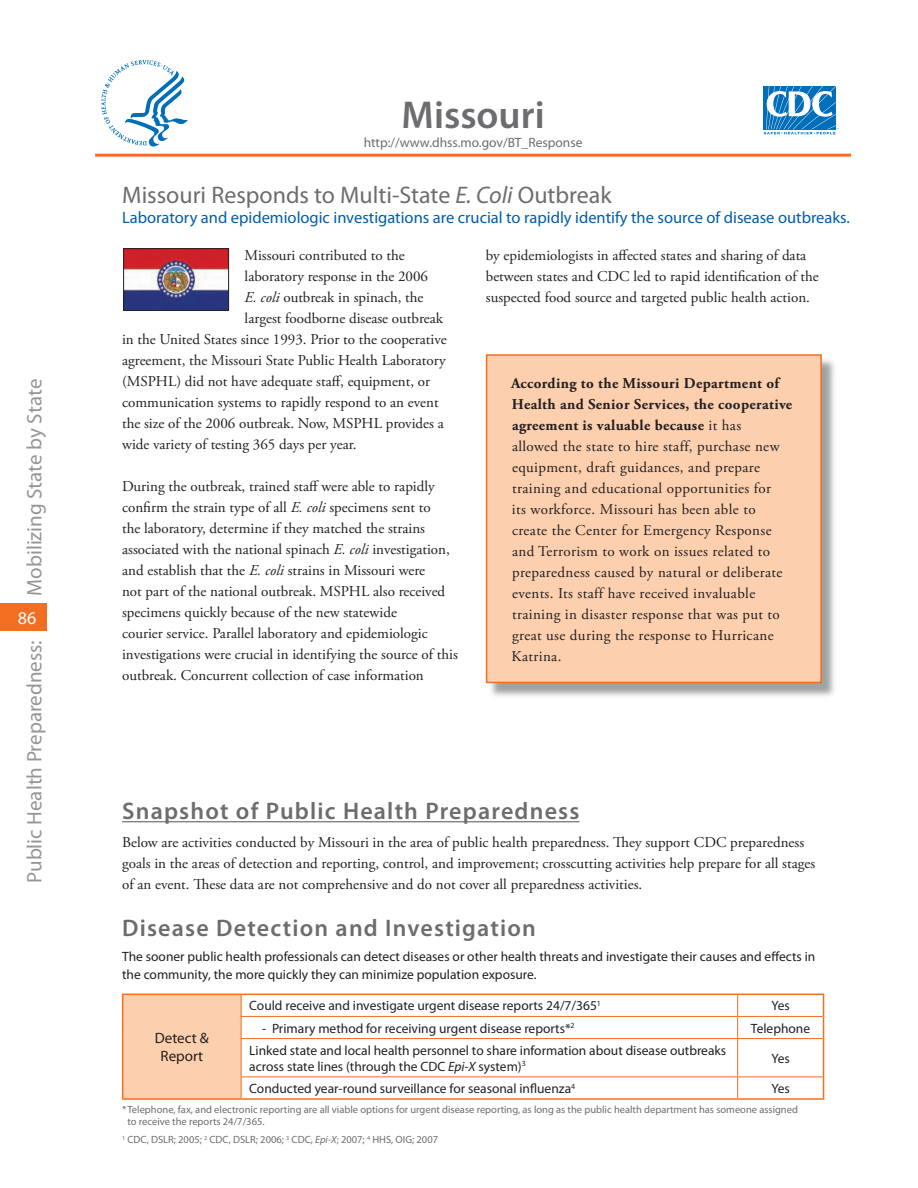
<style>
.page{position:relative;width:918px;height:1188px;background:#fff}
.page>*{position:absolute;margin:0;border:0;box-sizing:border-box;transform-origin:0 0}
.Image{font:600 39px "Myriad Pro";color:#6c6d70}
.Image-2{font:600 24px "Myriad Pro";letter-spacing:.05em;color:#6c6d70}
.Image-3{font:24px "Myriad Pro";color:#6c6d70}
.Image-4{font:21px "Myriad Pro";color:#939598}
.Image-5{font:18px "Myriad Pro";color:#fff}
.Image-6{font:16.5px "Myriad Pro";color:#015dab}
.Image-7{font:15px/21px "Adobe Garamond Pro";color:#231f20}
.Image-8{font:15px/21px "Adobe Garamond Pro";letter-spacing:.025em;color:#231f20}
.Image-9{font:15px/18px "Myriad Pro";color:#231f20;text-align:center}
.Image-10{font:13.5px/18px "Myriad Pro";color:#231f20}
.Image-11{font:13.5px "Myriad Pro";color:#6c6d70}
.Image-12{font:10.5px/12.8px "Myriad Pro";color:#6c6d70}
.s1{font-style:italic}
.s2{font-weight:700}
</style>
<div class="page">
<div style="left:0;top:604px;width:47px;height:27px;background:#f36e21"></div>
<hr style="left:122px;top:821px;width:457px;height:1px;background:#6c6d70">
<div style="left:123px;top:994px;width:118px;height:105px;background:#fccfae"></div>
<hr style="left:122px;top:994px;width:119px;height:1px;background:#f36e21">
<svg style="left:122px;top:995px;width:1px;height:44px"></svg>
<hr style="left:122px;top:1039px;width:1px;height:38px;background:#f36e21">
<svg style="left:122px;top:1077px;width:1px;height:21px"></svg>
<hr style="left:122px;top:1098px;width:119px;height:2px;background:#f36e21">
<hr style="left:241px;top:994px;width:497px;height:1px;background:#f36e21">
<hr style="left:738px;top:994px;width:86px;height:1px;background:#f36e21">
<svg style="left:823px;top:995px;width:1px;height:44px"></svg>
<hr style="left:823px;top:1039px;width:1px;height:38px;background:#f36e21">
<svg style="left:823px;top:1077px;width:1px;height:21px"></svg>
<hr style="left:241px;top:1098px;width:497px;height:2px;background:#f36e21">
<hr style="left:738px;top:1098px;width:86px;height:2px;background:#f36e21">
<hr style="left:241px;top:1016px;width:497px;height:1px;background:#f36e21">
<svg style="left:241px;top:995px;width:1px;height:43px"></svg>
<hr style="left:738px;top:1016px;width:85px;height:1px;background:#f36e21">
<svg style="left:737px;top:995px;width:1px;height:43px"></svg>
<hr style="left:241px;top:1038px;width:497px;height:1px;background:#f36e21">
<hr style="left:241px;top:1039px;width:1px;height:38px;background:#f36e21">
<hr style="left:738px;top:1038px;width:85px;height:1px;background:#f36e21">
<hr style="left:737px;top:1039px;width:1px;height:38px;background:#f36e21">
<hr style="left:241px;top:1077px;width:497px;height:1px;background:#f36e21">
<svg style="left:241px;top:1077px;width:1px;height:21px"></svg>
<hr style="left:738px;top:1077px;width:85px;height:1px;background:#f36e21">
<svg style="left:737px;top:1077px;width:1px;height:21px"></svg>
<hr style="left:95px;top:154px;width:756px;height:3px;background:#f36e21">
<img style="left:125px;top:250px;width:102px;height:59px">
<div style="left:123px;top:248px;width:106px;height:63px;border:1px solid #231f20"></div>
<div style="left:488px;top:356px;width:350px;height:343px;background:#555d5d;opacity:.58"></div>
<div style="left:487px;top:355px;width:334px;height:327px;background:#fccfae"></div>
<div style="left:486px;top:354px;width:336px;height:329px;border:2px solid #f36e21"></div>
<svg style="left:101px;top:60px;width:87px;height:87px"></svg>
<svg style="left:764px;top:86px;width:74px;height:48px"></svg>
<p class="Image-4" style="left:21px;top:596px;width:218px;rotate:-90deg">Mobilizing State by State</p>
<p class="Image-5" style="left:18px;top:607px;width:20px">86</p>
<p class="Image-4" style="left:21px;top:883px;width:244px;rotate:-90deg">Public Health Preparedness:</p>
<p class="Image" style="left:402px;top:90px;width:145px">Missouri</p>
<p class="Image-11" style="left:364px;top:134px;width:220px">http://www.dhss.mo.gov/BT_Response</p>
<p class="Image-3" style="left:122px;top:180px;width:491px">Missouri Responds to Multi-State <span class="s1">E. Coli</span> Outbreak</p>
<p class="Image-6" style="left:122px;top:207px;width:729px">Laboratory and epidemiologic investigations are crucial to rapidly identify the source of disease outbreaks.</p>
<p class="Image-7" style="left:245px;top:245px;width:162px">Missouri contributed to the</p>
<p class="Image-7" style="left:245px;top:266px;width:185px">laboratory response in the 2006</p>
<p class="Image-7" style="left:245px;top:287px;width:180px"><span class="s1">E. coli</span> outbreak in spinach, the</p>
<p class="Image-7" style="left:245px;top:308px;width:200px">largest foodborne disease outbreak</p>
<p class="Image-7" style="left:122px;top:329px;width:326px">in the United States since 1993. Prior to the cooperative</p>
<p class="Image-7" style="left:122px;top:350px;width:325px">agreement, the Missouri State Public Health Laboratory</p>
<p class="Image-7" style="left:122px;top:371px;width:310px">(MSPHL) did not have adequate staff, equipment, or</p>
<p class="Image-7" style="left:122px;top:392px;width:318px">communication systems to rapidly respond to an event</p>
<p class="Image-7" style="left:122px;top:413px;width:323px">the size of the 2006 outbreak. Now, MSPHL provides a</p>
<p class="Image-7" style="left:122px;top:434px;width:236px">wide variety of testing 365 days per year.</p>
<p class="Image-7" style="left:122px;top:476px;width:337px">During the outbreak, trained staff were able to rapidly confirm the strain type of all <span class="s1">E. coli</span> specimens sent to<br>the laboratory, determine if they matched the strains associated with the national spinach <span class="s1">E. coli</span> investigation, and establish that the <span class="s1">E. coli</span> strains in Missouri were<br>not part of the national outbreak. MSPHL also received specimens quickly because of the new statewide<br>courier service. Parallel laboratory and epidemiologic investigations were crucial in identifying the source of this outbreak. Concurrent collection of case information</p>
<p class="Image-7" style="left:486px;top:245px;width:334px">by epidemiologists in affected states and sharing of data between states and CDC led to rapid identification of the suspected food source and targeted public health action.</p>
<p class="Image-8" style="left:511px;top:373px;width:283px"><span class="s2">According to the Missouri Department of Health and Senior Services, the cooperative agreement is valuable because</span> it has<br>allowed the state to hire staff, purchase new equipment, draft guidances, and prepare training and educational opportunities for<br>its workforce. Missouri has been able to create the Center for Emergency Response and Terrorism to work on issues related to preparedness caused by natural or deliberate events. Its staff have received invaluable training in disaster response that was put to great use during the response to Hurricane Katrina.</p>
<p class="Image-2" style="left:122px;top:796px;width:459px">Snapshot of Public Health Preparedness</p>
<p class="Image-7" style="left:122px;top:832px;width:695px">Below are activities conducted by Missouri in the area of public health preparedness. They support CDC preparedness goals in the areas of detection and reporting, control, and improvement; crosscutting activities help prepare for all stages of an event. These data are not comprehensive and do not cover all preparedness activities.</p>
<p class="Image-2" style="left:122px;top:913px;width:415px">Disease Detection and Investigation</p>
<p class="Image-10" style="left:122px;top:947px;width:695px">The sooner public health professionals can detect diseases or other health threats and investigate their causes and effects in the community, the more quickly they can minimize population exposure.</p>
<p class="Image-10" style="left:249px;top:997px;width:353px">Could receive and investigate urgent disease reports 24/7/365<sup>1</sup></p>
<p class="Image-10" style="left:771px;top:997px;width:20px">Yes</p>
<p class="Image-10" style="left:262px;top:1019px;width:314px">- Primary method for receiving urgent disease reports*<sup>2</sup></p>
<p class="Image-10" style="left:751px;top:1019px;width:61px">Telephone</p>
<p class="Image-10" style="left:249px;top:1042px;width:479px;line-height:16.2px">Linked state and local health personnel to share information about disease outbreaks across state lines (through the CDC <span class="s1">Epi-X</span> system)<sup>3</sup></p>
<p class="Image-10" style="left:771px;top:1049px;width:20px">Yes</p>
<p class="Image-10" style="left:249px;top:1079px;width:327px">Conducted year-round surveillance for seasonal influenza<sup>4</sup></p>
<p class="Image-10" style="left:771px;top:1079px;width:20px">Yes</p>
<p class="Image-12" style="left:127px;top:1102px;width:672px;text-indent:-5px">*Telephone, fax, and electronic reporting are all viable options for urgent disease reporting, as long as the public health department has someone assigned to receive the reports 24/7/365.</p>
<p class="Image-12" style="left:122px;top:1133px;width:318px"><sup>1</sup> CDC, DSLR; 2005; <sup>2</sup> CDC, DSLR; 2006; <sup>3</sup> CDC, <span class="s1">Epi-X</span>; 2007; <sup>4</sup> HHS, OIG; 2007</p>
<p class="Image-9" style="left:155px;top:1029px;width:56px">Detect &amp;<br>Report</p>
</div>
